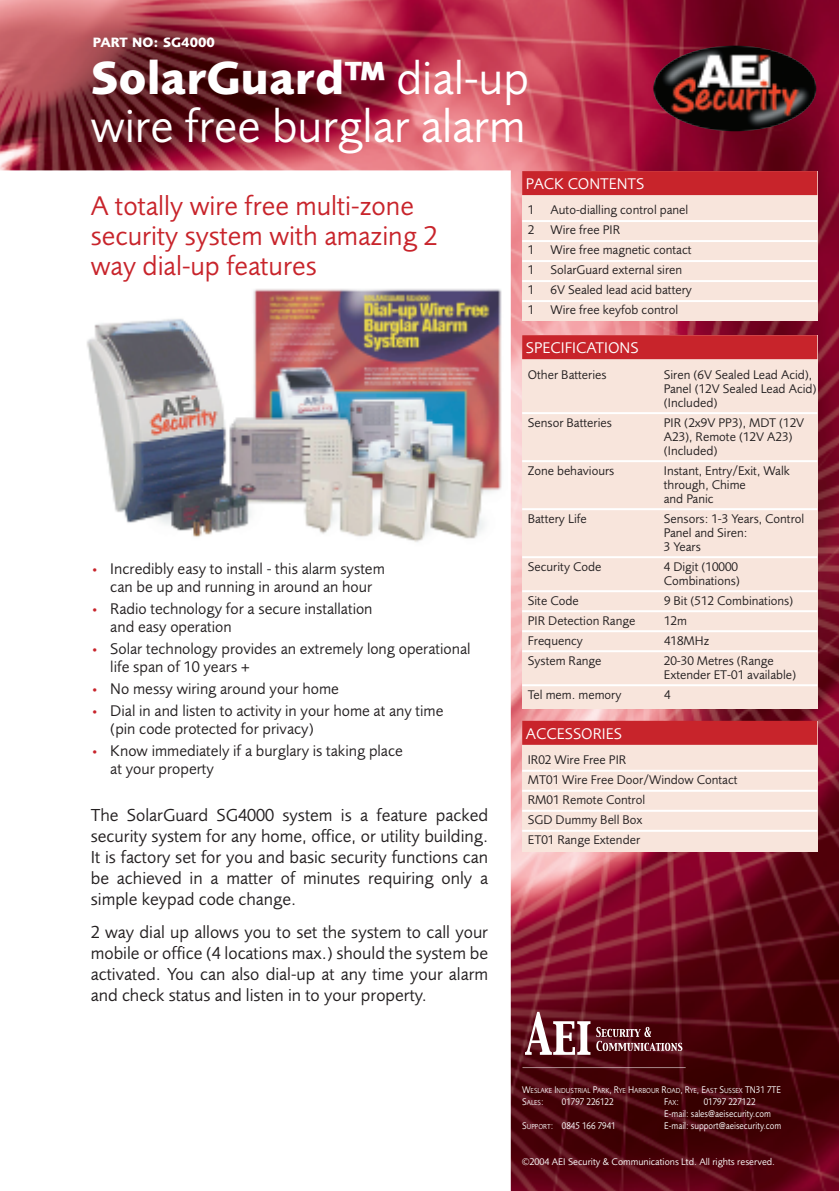
<style>
.page{position:relative;width:840px;height:1191px;background:#fff}
.page>*{position:absolute;margin:0;border:0;box-sizing:border-box;transform-origin:0 0}
.t1{font:48px/48px "Foundry Sans";color:#fff}
.t2{font:28px/30px "Foundry Sans";color:#c8242b}
.t3{font:18px/21px "Foundry Sans";color:#231f20;text-align:justify}
.t4{font:16px/18px "Foundry Sans";color:#231f20}
.t5{font:16px "Foundry Sans";color:#fff}
.t6{font:700 14px "Foundry Sans";color:#fff}
.t7{font:13px/14px "Foundry Sans";color:#231f20}
.t8{font:10px/12px "Foundry Sans";color:#fff;scale:.9 1}
.t9{font:10px "Foundry Sans";color:#fff}
.t10{font:7.6px/12px "Foundry Sans";color:#fff;scale:.9 1}
.s1{font-weight:700}
.s2{font-size:12px;color:#c8242b}
.s3{font-size:10px}
.s4{font-size:7.6px}
</style>
<div class="page">
<img style="left:0;top:1px;width:838px;height:1190px">
<svg style="left:524px;top:1011px;width:66px;height:43px"></svg>
<svg style="left:596px;top:1027px;width:86px;height:24px;background:#764247"></svg>
<hr style="left:522px;top:1067px;width:163px;height:1px;background:#fff">
<div style="left:522px;top:171px;width:294px;height:150px;background:#f8e5dc"></div>
<div style="left:522px;top:171px;width:294px;height:24px;background:#c8242b"></div>
<hr style="left:522px;top:220px;width:294px;height:2px;background:#fff">
<hr style="left:522px;top:240px;width:294px;height:2px;background:#fff">
<hr style="left:522px;top:260px;width:294px;height:2px;background:#fff">
<hr style="left:522px;top:280px;width:294px;height:2px;background:#fff">
<hr style="left:522px;top:300px;width:294px;height:2px;background:#fff">
<div style="left:522px;top:335px;width:294px;height:374px;background:#f8e5dc"></div>
<div style="left:522px;top:335px;width:294px;height:24px;background:#c8242b"></div>
<hr style="left:522px;top:412px;width:294px;height:2px;background:#fff">
<hr style="left:522px;top:460px;width:294px;height:2px;background:#fff">
<hr style="left:522px;top:508px;width:294px;height:2px;background:#fff">
<hr style="left:522px;top:556px;width:294px;height:2px;background:#fff">
<hr style="left:522px;top:590px;width:294px;height:2px;background:#fff">
<hr style="left:522px;top:610px;width:294px;height:2px;background:#fff">
<hr style="left:522px;top:630px;width:294px;height:2px;background:#fff">
<hr style="left:522px;top:650px;width:294px;height:2px;background:#fff">
<hr style="left:522px;top:684px;width:294px;height:2px;background:#fff">
<div style="left:522px;top:721px;width:294px;height:130px;background:#f8e5dc"></div>
<div style="left:522px;top:721px;width:294px;height:24px;background:#c8242b"></div>
<hr style="left:522px;top:769px;width:294px;height:2px;background:#fff">
<hr style="left:522px;top:789px;width:294px;height:2px;background:#fff">
<hr style="left:522px;top:809px;width:294px;height:2px;background:#fff">
<hr style="left:522px;top:829px;width:294px;height:2px;background:#fff">
<img style="left:653px;top:46px;width:162px;height:85px;border-radius:50%">
<p class="t6" style="left:93px;top:37px;width:123px">PART NO: SG4000</p>
<h1 class="t1" style="left:91px;top:58px;width:439px"><span class="s1">SolarGuard™</span> dial-up wire free burglar alarm</h1>
<h2 class="t2" style="left:91px;top:193px;width:348px">A totally wire free multi-zone security system with amazing 2 way dial-up features</h2>
<p class="t4" style="left:91px;top:561px;width:295px;text-align:center"><span class="s2">•</span> Incredibly easy to install - this alarm system can be up and running in around an hour</p>
<p class="t4" style="left:110px;top:601px;width:263px;text-indent:-20px"><span class="s2">•</span> Radio technology for a secure installation and easy operation</p>
<p class="t4" style="left:110px;top:641px;width:361px;text-indent:-20px"><span class="s2">•</span> Solar technology provides an extremely long operational life span of 10 years +</p>
<p class="t4" style="left:91px;top:681px;width:249px"><span class="s2">•</span> No messy wiring around your home</p>
<p class="t4" style="left:110px;top:703px;width:334px;text-indent:-20px"><span class="s2">•</span> Dial in and listen to activity in your home at any time (pin code protected for privacy)</p>
<p class="t4" style="left:110px;top:743px;width:294px;text-indent:-20px"><span class="s2">•</span> Know immediately if a burglary is taking place at your property</p>
<p class="t3" style="left:91px;top:806px;width:398px">The SolarGuard SG4000 system is a feature packed security system for any home, office, or utility building.<br>It is factory set for you and basic security functions can be achieved in a matter of minutes requiring only a simple keypad code change.</p>
<h3 class="t3" style="left:91px;top:922px;width:398px">2 way dial up allows you to set the system to call your mobile or office (4 locations max.) should the system be activated. You can also dial-up at any time your alarm and check status and listen in to your property.</h3>
<p class="t5" style="left:525px;top:178px;width:120px">PACK CONTENTS</p>
<p class="t7" style="left:527px;top:201px;width:165px;line-height:20px">1 Auto-dialling control panel<br>2 Wire free PIR<br>1 Wire free magnetic contact<br>1 SolarGuard external siren<br>1 6V Sealed lead acid battery<br>1 Wire free keyfob control</p>
<p class="t5" style="left:525px;top:342px;width:114px">SPECIFICATIONS</p>
<p class="t7" style="left:527px;top:368px;width:80px">Other Batteries</p>
<p class="t7" style="left:663px;top:368px;width:154px">Siren (6V Sealed Lead Acid),<br>Panel (12V Sealed Lead Acid) (Included)</p>
<p class="t7" style="left:527px;top:416px;width:85px">Sensor Batteries</p>
<p class="t7" style="left:663px;top:416px;width:142px">PIR (2x9V PP3), MDT (12V<br>A23), Remote (12V A23) (Included)</p>
<p class="t7" style="left:527px;top:464px;width:88px">Zone behaviours</p>
<p class="t7" style="left:663px;top:464px;width:127px">Instant, Entry/Exit, Walk through, Chime<br>and Panic</p>
<p class="t7" style="left:527px;top:512px;width:61px">Battery Life</p>
<p class="t7" style="left:663px;top:512px;width:142px">Sensors: 1-3 Years, Control<br>Panel and Siren:<br>3 Years</p>
<p class="t7" style="left:527px;top:560px;width:75px">Security Code</p>
<p class="t7" style="left:663px;top:560px;width:78px">4 Digit (10000<br>Combinations)</p>
<p class="t7" style="left:527px;top:594px;width:52px">Site Code</p>
<p class="t7" style="left:663px;top:594px;width:131px">9 Bit (512 Combinations)</p>
<p class="t7" style="left:527px;top:614px;width:109px">PIR Detection Range</p>
<p class="t7" style="left:663px;top:614px;width:24px">12m</p>
<p class="t7" style="left:527px;top:634px;width:56px">Frequency</p>
<p class="t7" style="left:663px;top:634px;width:47px">418MHz</p>
<p class="t7" style="left:527px;top:654px;width:75px">System Range</p>
<p class="t7" style="left:663px;top:654px;width:134px">20-30 Metres (Range<br>Extender ET-01 available)</p>
<p class="t7" style="left:527px;top:688px;width:95px">Tel mem. memory</p>
<p class="t7" style="left:663px;top:688px;width:8px">4</p>
<p class="t5" style="left:525px;top:727px;width:98px">ACCESSORIES</p>
<p class="t7" style="left:527px;top:751px;width:211px;line-height:20px">IR02 Wire Free PIR<br>MT01 Wire Free Door/Window Contact<br>RM01 Remote Control<br>SGD Dummy Bell Box<br>ET01 Range Extender</p>
<p class="t10" style="left:522px;top:1085px;width:289px"><span class="s3">W</span>ESLAKE <span class="s3">I</span>NDUSTRIAL <span class="s3">P</span>ARK<span class="s3">, R</span>YE <span class="s3">H</span>ARBOUR <span class="s3">R</span>OAD<span class="s3">, R</span>YE<span class="s3">, E</span>AST <span class="s3">S</span>USSEX <span class="s3">TN31 7TE<br>S</span>ALES<span class="s3">:</span></p>
<p class="t8" style="left:561px;top:1097px;width:59px">01797 226122</p>
<p class="t8" style="left:664px;top:1097px;width:18px">F<span class="s4">AX</span>:</p>
<p class="t8" style="left:664px;top:1097px;width:120px;text-indent:39px">01797 227122<br>E-mail: sales@aeisecurity.com</p>
<p class="t8" style="left:522px;top:1121px;width:105px">S<span class="s4">UPPORT</span>: 0845 166 7941</p>
<p class="t8" style="left:664px;top:1121px;width:131px">E-mail: support@aeisecurity.com</p>
<p class="t9" style="left:522px;top:1158px;width:254px">©2004 AEI Security &amp; Communications Ltd. All rights reserved.</p>
</div>
